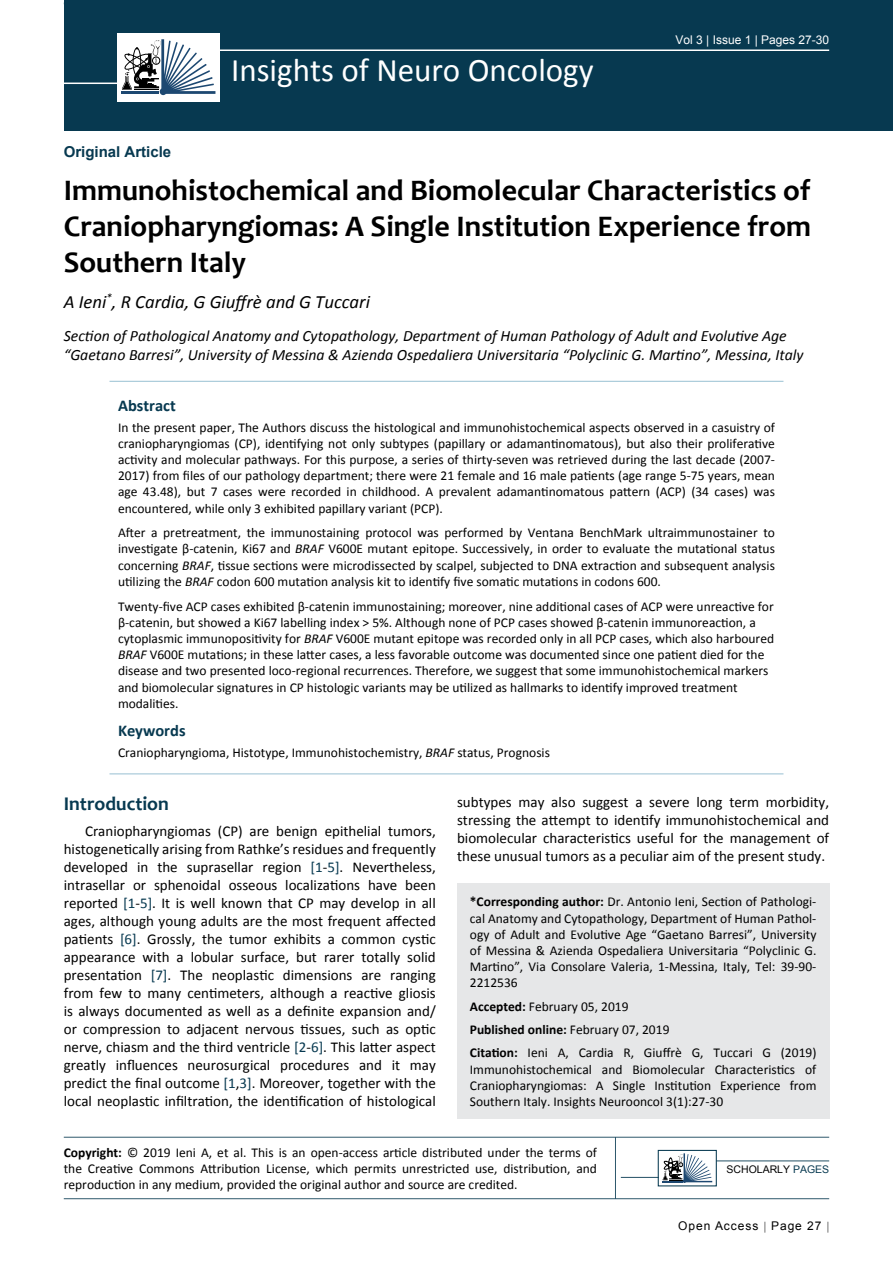
<style>
.page{position:relative;width:893px;height:1263px;background:#fff}
.page>*{position:absolute;margin:0;border:0;box-sizing:border-box;transform-origin:0 0}
.t1{font:33px "Calibri";color:#fff}
.t2{font:700 30px/36px "Candara";color:#000;text-align:justify}
.t3{font:700 19.5px "Candara";color:#073950}
.t4{font:italic 18.75px "Calibri";color:#000}
.t5{font:700 16.5px "Calibri";color:#073950}
.t6{font:italic 15.75px/18.9px "Calibri";color:#000}
.t7{font:15px/18px "Calibri";color:#000;text-align:justify}
.t8{font:700 15px "Arial";color:#073950}
.t9{font:13.5px/16.2px "Calibri";color:#000;text-align:justify}
.t10{font:12px "Arial";color:#fff}
.t11{font:12px "Arial";letter-spacing:.08em;color:#000}
.t12{font:10.5px "Arial";color:#000}
.s1{font-style:italic}
.s2{color:#073950}
.s3{font-weight:700}
</style>
<div class="page">
<div style="left:64px;top:0;width:829px;height:131px;background:#073950"></div>
<div style="left:457px;top:883px;width:372px;height:236px;background:#e6e7e8"></div>
<hr style="left:218px;top:49px;width:611px;height:2px;background:#fff">
<div style="left:117px;top:33px;width:102px;height:69px;background:#fff"></div>
<hr style="left:121px;top:91px;width:38px;height:3px;background:#1d4871">
<svg style="left:122px;top:39px;width:93px;height:55px"></svg>
<div style="left:160px;top:88px;width:7px;height:7px;background:#1d4871;border-radius:50%"></div>
<hr style="left:64px;top:83px;width:54px;height:1px;background:#fff">
<hr style="left:64px;top:1137px;width:765px;height:1px;background:#073950">
<hr style="left:64px;top:1198px;width:765px;height:1px;background:#073950">
<hr style="left:615px;top:1137px;width:1px;height:62px;background:#073950">
<div style="left:658px;top:1150px;width:59px;height:36px;border:1px solid #073950"></div>
<svg style="left:662px;top:1153px;width:50px;height:30px"></svg>
<hr style="left:716px;top:1160px;width:113px;height:1px;background:#073950">
<hr style="left:621px;top:1177px;width:38px;height:1px;background:#073950">
<hr style="left:109px;top:381px;width:674px;height:1px;background:#98c0d2">
<hr style="left:109px;top:773px;width:674px;height:1px;background:#98c0d2">
<p class="t8" style="left:64px;top:142px;width:109px">Original Article</p>
<h1 class="t1" style="left:231px;top:49px;width:364px">Insights of Neuro Oncology</h1>
<p class="t10" style="left:675px;top:32px;width:155px">Vol 3 | Issue 1 | Pages 27-30</p>
<h2 class="t2" style="left:64px;top:172px;width:749px">Immunohistochemical and Biomolecular Characteristics of Craniopharyngiomas: A Single Institution Experience from Southern Italy</h2>
<h3 class="t4" style="left:64px;top:289px;width:308px">A Ieni<sup>*</sup>, R Cardia, G Giuffrè and G Tuccari</h3>
<p class="t6" style="left:64px;top:325px;width:741px">Section of Pathological Anatomy and Cytopathology, Department of Human Pathology of Adult and Evolutive Age “Gaetano Barresi”, University of Messina &amp; Azienda Ospedaliera Universitaria “Polyclinic G. Martino”, Messina, Italy</p>
<p class="t5" style="left:118px;top:395px;width:59px">Abstract</p>
<p class="t9" style="left:118px;top:419px;width:658px">In the present paper, The Authors discuss the histological and immunohistochemical aspects observed in a casuistry of craniopharyngiomas (CP), identifying not only subtypes (papillary or adamantinomatous), but also their proliferative activity and molecular pathways. For this purpose, a series of thirty-seven was retrieved during the last decade (2007- 2017) from files of our pathology department; there were 21 female and 16 male patients (age range 5-75 years, mean age 43.48), but 7 cases were recorded in childhood. A prevalent adamantinomatous pattern (ACP) (34 cases) was encountered, while only 3 exhibited papillary variant (PCP).</p>
<p class="t9" style="left:118px;top:525px;width:658px">After a pretreatment, the immunostaining protocol was performed by Ventana BenchMark ultraimmunostainer to investigate β-catenin, Ki67 and <span class="s1">BRAF</span> V600E mutant epitope. Successively, in order to evaluate the mutational status concerning <span class="s1">BRAF</span>, tissue sections were microdissected by scalpel, subjected to DNA extraction and subsequent analysis utilizing the <span class="s1">BRAF</span> codon 600 mutation analysis kit to identify five somatic mutations in codons 600.</p>
<p class="t9" style="left:118px;top:598px;width:658px;text-align:left">Twenty-five ACP cases exhibited β-catenin immunostaining; moreover, nine additional cases of ACP were unreactive for β-catenin, but showed a Ki67 labelling index &gt; 5%. Although none of PCP cases showed β-catenin immunoreaction, a cytoplasmic immunopositivity for <span class="s1">BRAF</span> V600E mutant epitope was recorded only in all PCP cases, which also harboured <span class="s1">BRAF</span> V600E mutations; in these latter cases, a less favorable outcome was documented since one patient died for the disease and two presented loco-regional recurrences. Therefore, we suggest that some immunohistochemical markers and biomolecular signatures in CP histologic variants may be utilized as hallmarks to identify improved treatment modalities.</p>
<p class="t5" style="left:118px;top:720px;width:69px">Keywords</p>
<p class="t9" style="left:118px;top:744px;width:433px">Craniopharyngioma, Histotype, Immunohistochemistry, <span class="s1">BRAF</span> status, Prognosis</p>
<h3 class="t3" style="left:64px;top:791px;width:107px">Introduction</h3>
<p class="t7" style="left:64px;top:822px;width:374px;text-indent:21px">Craniopharyngiomas (CP) are benign epithelial tumors, histogenetically arising from Rathke’s residues and frequently developed in the suprasellar region <span class="s2">[1</span>-<span class="s2">5]</span>. Nevertheless, intrasellar or sphenoidal osseous localizations have been reported <span class="s2">[1</span>-<span class="s2">5]</span>. It is well known that CP may develop in all ages, although young adults are the most frequent affected patients <span class="s2">[6]</span>. Grossly, the tumor exhibits a common cystic appearance with a lobular surface, but rarer totally solid presentation <span class="s2">[7]</span>. The neoplastic dimensions are ranging from few to many centimeters, although a reactive gliosis is always documented as well as a definite expansion and/ or compression to adjacent nervous tissues, such as optic nerve, chiasm and the third ventricle <span class="s2">[2</span>-<span class="s2">6]</span>. This latter aspect greatly influences neurosurgical procedures and it may predict the final outcome <span class="s2">[1</span>,<span class="s2">3]</span>. Moreover, together with the local neoplastic infiltration, the identification of histological</p>
<p class="t7" style="left:457px;top:793px;width:374px">subtypes may also suggest a severe long term morbidity, stressing the attempt to identify immunohistochemical and biomolecular characteristics useful for the management of these unusual tumors as a peculiar aim of the present study.</p>
<p class="t9" style="left:470px;top:894px;width:348px"><span class="s3">*Corresponding author:</span> Dr. Antonio Ieni, Section of Pathologi&shy;cal Anatomy and Cytopathology, Department of Human Pathol&shy;ogy of Adult and Evolutive Age “Gaetano Barresi”, University of Messina &amp; Azienda Ospedaliera Universitaria “Polyclinic G.<br>Martino”, Via Consolare Valeria, 1-Messina, Italy, Tel: 39-90- 2212536</p>
<p class="t9" style="left:470px;top:995px;width:348px;line-height:23px;text-align:left"><span class="s3">Accepted:</span> February 05, 2019<br><span class="s3">Published online:</span> February 07, 2019<br><span class="s3">Citation:</span> Ieni A, Cardia R, Giuffrè G, Tuccari G (2019)</p>
<p class="t9" style="left:470px;top:1061px;width:348px">Immunohistochemical and Biomolecular Characteristics of Craniopharyngiomas: A Single Institution Experience from Southern Italy. Insights Neurooncol 3(1):27-30</p>
<p class="t9" style="left:64px;top:1144px;width:535px"><span class="s3">Copyright:</span> © 2019 Ieni A, et al. This is an open-access article distributed under the terms of the Creative Commons Attribution License, which permits unrestricted use, distribution, and reproduction in any medium, provided the original author and source are credited.</p>
<p class="t12" style="left:726px;top:1162px;width:102px">Scholarly <span class="s2">Pages</span></p>
<p class="t11" style="left:678px;top:1218px;width:145px">Open Access Page 27</p>
</div>
